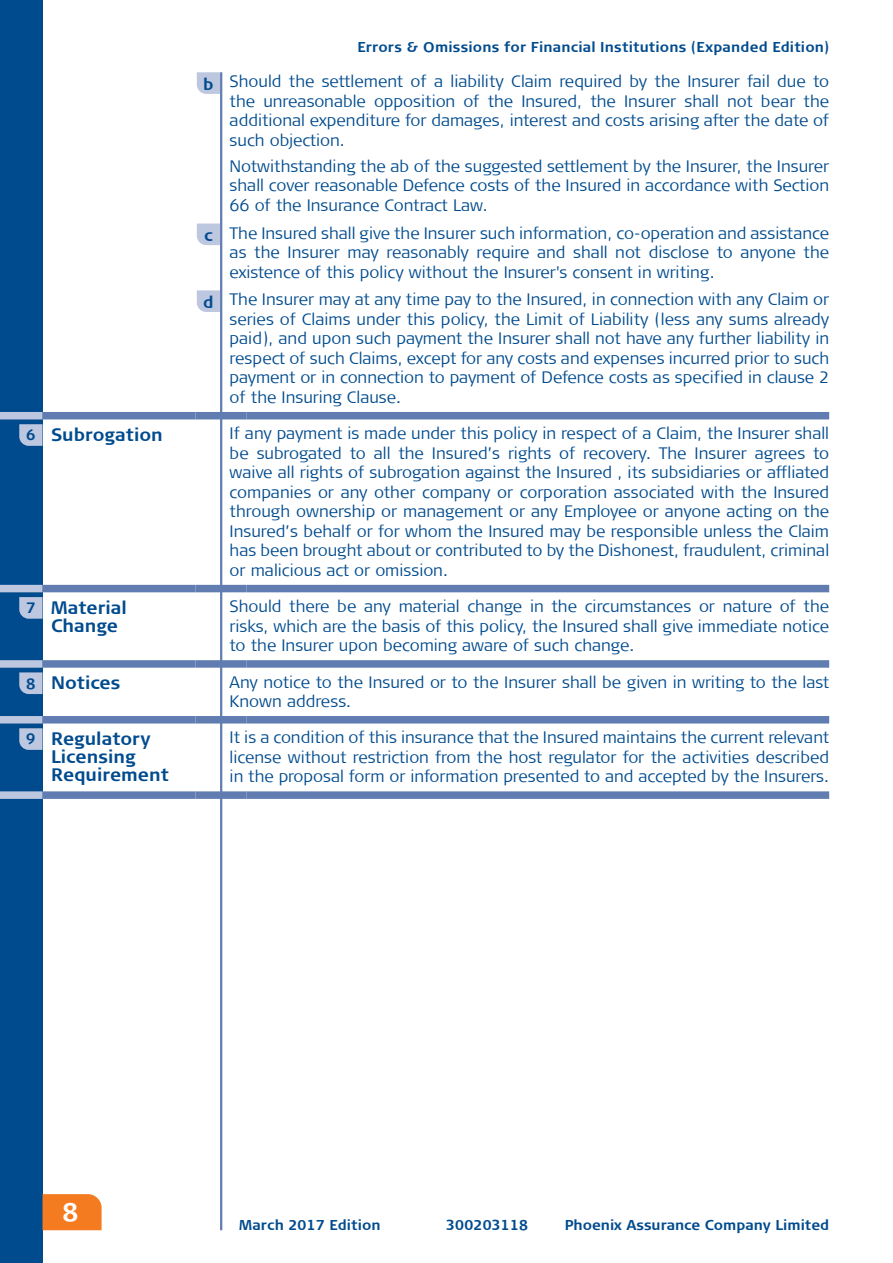
<style>
.page{position:relative;width:893px;height:1263px;background:#fff}
.page>*{position:absolute;margin:0;border:0;box-sizing:border-box;transform-origin:0 0}
.t1{font:700 25.5px "Signa Column";color:#fff}
.t2{font:700 18px/18px "Signa Column";color:#004b8e}
.t3{font:300 16.5px/19.5px "Signa Column";color:#004b8e}
.t4{font:700 16.5px "Signa Column";color:#004b8e}
.t5{font:700 15px "Signa Column";color:#004b8e}
.t6{font:700 14.25px "Signa Column";letter-spacing:.01em;color:#004b8e}
</style>
<div class="page">
<hr style="left:220px;top:72px;width:2px;height:1158px;background:#607cb1">
<div style="left:0;top:0;width:43px;height:1263px;background:#004b8e"></div>
<div style="left:43px;top:1194px;width:59px;height:36px;background:#f47b20"></div>
<div style="left:43px;top:412px;width:153px;height:7px;background:#607cb1"></div>
<div style="left:196px;top:412px;width:25px;height:7px;background:#607cb1"></div>
<div style="left:221px;top:412px;width:26px;height:7px;background:#607cb1"></div>
<div style="left:247px;top:412px;width:582px;height:7px;background:#607cb1"></div>
<div style="left:43px;top:585px;width:153px;height:7px;background:#607cb1"></div>
<div style="left:196px;top:585px;width:25px;height:7px;background:#607cb1"></div>
<div style="left:221px;top:585px;width:26px;height:7px;background:#607cb1"></div>
<div style="left:247px;top:585px;width:582px;height:7px;background:#607cb1"></div>
<div style="left:43px;top:660px;width:153px;height:8px;background:#607cb1"></div>
<div style="left:196px;top:660px;width:25px;height:8px;background:#607cb1"></div>
<div style="left:221px;top:660px;width:26px;height:8px;background:#607cb1"></div>
<div style="left:247px;top:660px;width:582px;height:8px;background:#607cb1"></div>
<div style="left:43px;top:716px;width:153px;height:7px;background:#607cb1"></div>
<div style="left:196px;top:716px;width:25px;height:7px;background:#607cb1"></div>
<div style="left:221px;top:716px;width:26px;height:7px;background:#607cb1"></div>
<div style="left:247px;top:716px;width:582px;height:7px;background:#607cb1"></div>
<div style="left:0;top:412px;width:43px;height:7px;background:#bec7e0"></div>
<div style="left:0;top:585px;width:43px;height:7px;background:#bec7e0"></div>
<div style="left:0;top:660px;width:43px;height:8px;background:#bec7e0"></div>
<div style="left:0;top:716px;width:43px;height:7px;background:#bec7e0"></div>
<div style="left:43px;top:791px;width:153px;height:8px;background:#607cb1"></div>
<div style="left:196px;top:791px;width:25px;height:8px;background:#607cb1"></div>
<div style="left:221px;top:791px;width:26px;height:8px;background:#607cb1"></div>
<div style="left:247px;top:791px;width:582px;height:8px;background:#607cb1"></div>
<div style="left:0;top:791px;width:43px;height:8px;background:#bec7e0"></div>
<svg style="left:197px;top:72px;width:23px;height:22px"></svg>
<svg style="left:197px;top:223px;width:23px;height:22px"></svg>
<svg style="left:197px;top:290px;width:23px;height:22px"></svg>
<svg style="left:19px;top:424px;width:24px;height:22px"></svg>
<svg style="left:19px;top:597px;width:24px;height:22px"></svg>
<svg style="left:19px;top:672px;width:24px;height:22px"></svg>
<svg style="left:19px;top:728px;width:24px;height:22px"></svg>
<p class="t4" style="left:203px;top:74px;width:12px">b</p>
<p class="t6" style="left:357px;top:39px;width:473px">Errors &amp; Omissions for Financial Institutions (Expanded Edition(</p>
<p class="t3" style="left:230px;top:72px;width:601px">Should the settlement of a liability Claim required by the Insurer fail due to</p>
<p class="t4" style="left:204px;top:226px;width:10px">c</p>
<p class="t3" style="left:374px;top:91px;width:83px">opposition</p>
<p class="t3" style="left:230px;top:91px;width:601px">the<br>additional expenditure for damages, interest and costs arising after the date of such objection.</p>
<p class="t3" style="left:230px;top:156px;width:601px;text-align:justify">Notwithstanding the ab of the suggested settlement by the Insurer, the Insurer shall cover reasonable Defence costs of the Insured in accordance with Section 66 of the Insurance Contract Law.</p>
<p class="t3" style="left:230px;top:223px;width:601px">The Insured shall give the Insurer such information, co-operation and assistance</p>
<p class="t3" style="left:263px;top:91px;width:104px">unreasonable</p>
<p class="t3" style="left:463px;top:91px;width:18px">of</p>
<p class="t3" style="left:488px;top:91px;width:27px">the</p>
<p class="t3" style="left:521px;top:91px;width:62px">Insured,</p>
<p class="t3" style="left:590px;top:91px;width:27px">the</p>
<p class="t3" style="left:685px;top:91px;width:36px">shall</p>
<p class="t3" style="left:761px;top:91px;width:36px">bear</p>
<p class="t3" style="left:804px;top:91px;width:27px">the</p>
<p class="t3" style="left:727px;top:91px;width:27px">not</p>
<p class="t3" style="left:624px;top:91px;width:54px">Insurer</p>
<p class="t4" style="left:203px;top:293px;width:12px">d</p>
<p class="t3" style="left:476px;top:243px;width:54px">require</p>
<p class="t3" style="left:649px;top:243px;width:62px">disclose</p>
<p class="t3" style="left:254px;top:243px;width:27px">the</p>
<p class="t3" style="left:387px;top:243px;width:84px">reasonably</p>
<p class="t3" style="left:537px;top:243px;width:30px">and</p>
<p class="t3" style="left:573px;top:243px;width:36px">shall</p>
<p class="t3" style="left:804px;top:243px;width:27px">the</p>
<p class="t3" style="left:615px;top:243px;width:27px">not</p>
<p class="t3" style="left:717px;top:243px;width:18px">to</p>
<p class="t3" style="left:288px;top:243px;width:54px">Insurer</p>
<p class="t3" style="left:740px;top:243px;width:57px">anyone</p>
<p class="t3" style="left:230px;top:243px;width:487px">as<br>existence of this policy without the Insurer s' consent in writing.</p>
<p class="t3" style="left:230px;top:290px;width:601px">The Insurer may at any time pay to the Insured in, connection with any Claim or</p>
<p class="t3" style="left:348px;top:243px;width:33px">may</p>
<p class="t5" style="left:26px;top:426px;width:11px">6</p>
<p class="t2" style="left:51px;top:426px;width:113px">Subrogation</p>
<p class="t3" style="left:230px;top:310px;width:601px;text-align:justify">series of Claims under this policy, the Limit of Liability (less any sums already paid ,) and upon such payment the Insurer shall not have any further liability in respect of such Claims, except for any costs and expenses incurred prior to such payment or in connection to payment of Defence costs as specified in clause 2 of the Insuring Clause.</p>
<p class="t3" style="left:230px;top:424px;width:601px">If any payment is made under this policy in respect of a Claim, the Insurer shall</p>
<p class="t3" style="left:508px;top:443px;width:45px">rights</p>
<p class="t3" style="left:230px;top:443px;width:601px">be<br>waive all rights of subrogation against the Insured , its subsidiaries or affliated companies or any other company or corporation associated with the Insured through ownership or management or any Employee or anyone acting on the Insured s’ behalf or for whom the Insured may be responsible unless the Claim has been brought about or contributed to by the Dishonest, fraudulent, criminal or malicious act or omission.</p>
<p class="t3" style="left:257px;top:443px;width:87px">subrogated</p>
<p class="t3" style="left:374px;top:443px;width:18px">all</p>
<p class="t3" style="left:398px;top:443px;width:27px">the</p>
<p class="t3" style="left:432px;top:443px;width:70px">Insured s’</p>
<p class="t3" style="left:559px;top:443px;width:18px">of</p>
<p class="t3" style="left:659px;top:443px;width:29px">The</p>
<p class="t3" style="left:350px;top:443px;width:18px">to</p>
<p class="t3" style="left:813px;top:443px;width:18px">to</p>
<p class="t3" style="left:695px;top:443px;width:54px">Insurer</p>
<p class="t3" style="left:755px;top:443px;width:52px">agrees</p>
<p class="t3" style="left:583px;top:443px;width:69px">recovery.</p>
<p class="t5" style="left:26px;top:599px;width:11px">7</p>
<p class="t5" style="left:26px;top:675px;width:11px">8</p>
<p class="t2" style="left:51px;top:598px;width:77px">Material</p>
<p class="t2" style="left:51px;top:616px;width:68px">Change</p>
<p class="t2" style="left:51px;top:674px;width:71px">Notices</p>
<p class="t3" style="left:399px;top:597px;width:63px">material</p>
<p class="t3" style="left:530px;top:597px;width:15px">in</p>
<p class="t3" style="left:585px;top:597px;width:108px">circumstances</p>
<p class="t3" style="left:230px;top:597px;width:601px">Should<br>risks, which are the basis of this policy, the Insured shall give immediate notice to the Insurer upon becoming aware of such change.</p>
<p class="t3" style="left:230px;top:672px;width:601px">Any notice to the Insured or to the Insurer shall be given in writing to the last</p>
<p class="t3" style="left:289px;top:597px;width:42px">there</p>
<p class="t3" style="left:337px;top:597px;width:21px">be</p>
<p class="t3" style="left:467px;top:597px;width:56px">change</p>
<p class="t3" style="left:551px;top:597px;width:27px">the</p>
<p class="t3" style="left:780px;top:597px;width:18px">of</p>
<p class="t3" style="left:804px;top:597px;width:27px">the</p>
<p class="t3" style="left:723px;top:597px;width:51px">nature</p>
<p class="t3" style="left:699px;top:597px;width:17px">or</p>
<p class="t3" style="left:364px;top:597px;width:28px">any</p>
<p class="t3" style="left:230px;top:692px;width:123px">Known address.</p>
<p class="t5" style="left:26px;top:730px;width:11px">9</p>
<p class="t2" style="left:51px;top:730px;width:101px">Regulatory</p>
<p class="t2" style="left:51px;top:748px;width:119px">Licensing<br>Requirement</p>
<p class="t3" style="left:230px;top:728px;width:601px;text-align:justify">It is a condition of this insurance that the Insured maintains the current relevant license without restriction from the host regulator for the activities described in the proposal form or information presented to and accepted by the Insurers.</p>
<h1 class="t1" style="left:63px;top:1197px;width:18px">8</h1>
<p class="t6" style="left:239px;top:1216px;width:143px">March 2017 Edition</p>
<p class="t6" style="left:446px;top:1216px;width:84px">300203118</p>
<p class="t6" style="left:565px;top:1216px;width:266px">Phoenix Assurance Company Limited</p>
</div>
